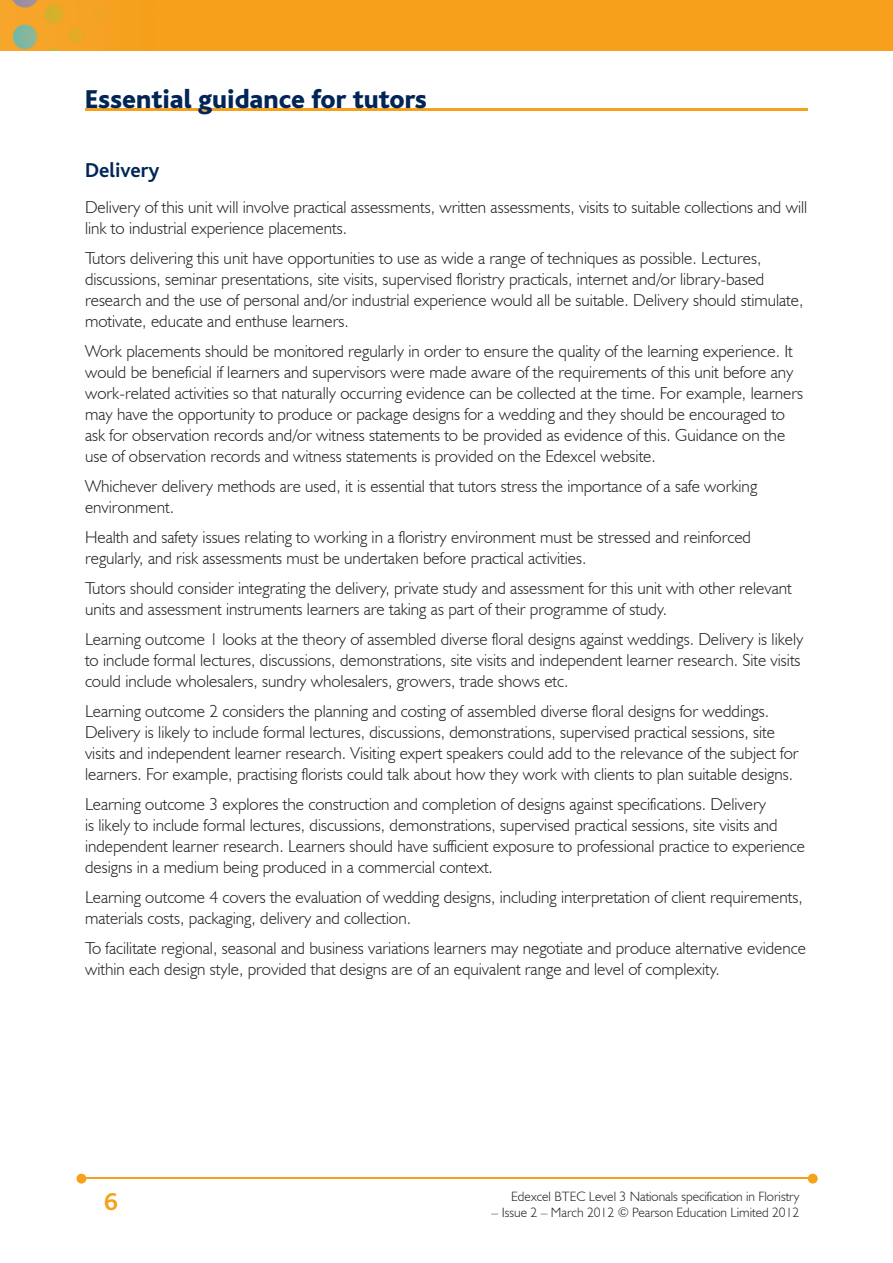
<style>
.page{position:relative;width:893px;height:1263px;background:#fff}
.page>*{position:absolute;margin:0;border:0;box-sizing:border-box;transform-origin:0 0}
.t1{font:800 27px "Bliss";color:#002556}
.t2{font:700 25.5px "Bliss";color:#f6a01b}
.t3{font:700 21px "Bliss";color:#002556}
.t4{font:300 17.25px/21px "Humanist 521 BT";color:#231f20}
.t5{font:300 13.5px "Humanist 521 BT";color:#231f20}
</style>
<div class="page">
<img style="left:0;top:0;width:893px;height:51px">
<hr style="left:82px;top:1178px;width:728px;height:1px;background:#f6a01b">
<svg style="left:808px;top:1174px;width:10px;height:9px"></svg>
<svg style="left:77px;top:1174px;width:9px;height:9px"></svg>
<hr style="left:85px;top:108px;width:723px;height:2px;background:#f6a01b">
<h1 class="t1" style="left:85px;top:85px;width:343px">Essential guidance for tutors</h1>
<p class="t3" style="left:85px;top:159px;width:76px">Delivery</p>
<p class="t4" style="left:85px;top:197px;width:724px">Delivery of this unit will involve practical assessments, written assessments, visits to suitable collections and will link to industrial experience placements.</p>
<p class="t4" style="left:85px;top:248px;width:720px">Tutors delivering this unit have opportunities to use as wide a range of techniques as possible. Lectures, discussions, seminar presentations, site visits, supervised floristry practicals, internet and/or library-based research and the use of personal and/or industrial experience would all be suitable. Delivery should stimulate, motivate, educate and enthuse learners.</p>
<p class="t4" style="left:85px;top:341px;width:719px">Work placements should be monitored regularly in order to ensure the quality of the learning experience. It would be beneficial if learners and supervisors were made aware of the requirements of this unit before any work-related activities so that naturally occurring evidence can be collected at the time. For example, learners may have the opportunity to produce or package designs for a wedding and they should be encouraged to ask for observation records and/or witness statements to be provided as evidence of this. Guidance on the use of observation records and witness statements is provided on the Edexcel website.</p>
<p class="t4" style="left:85px;top:476px;width:674px">Whichever delivery methods are used, it is essential that tutors stress the importance of a safe working environment.</p>
<p class="t4" style="left:85px;top:527px;width:667px">Health and safety issues relating to working in a floristry environment must be stressed and reinforced regularly, and risk assessments must be undertaken before practical activities.</p>
<p class="t4" style="left:85px;top:578px;width:708px">Tutors should consider integrating the delivery, private study and assessment for this unit with other relevant units and assessment instruments learners are taking as part of their programme of study.</p>
<p class="t4" style="left:85px;top:629px;width:720px">Learning outcome 1 looks at the theory of assembled diverse floral designs against weddings. Delivery is likely to include formal lectures, discussions, demonstrations, site visits and independent learner research. Site visits could include wholesalers, sundry wholesalers, growers, trade shows etc.</p>
<p class="t4" style="left:85px;top:701px;width:715px">Learning outcome 2 considers the planning and costing of assembled diverse floral designs for weddings.<br>Delivery is likely to include formal lectures, discussions, demonstrations, supervised practical sessions, site visits and independent learner research. Visiting expert speakers could add to the relevance of the subject for learners. For example, practising florists could talk about how they work with clients to plan suitable designs.</p>
<p class="t4" style="left:85px;top:794px;width:722px">Learning outcome 3 explores the construction and completion of designs against specifications. Delivery<br>is likely to include formal lectures, discussions, demonstrations, supervised practical sessions, site visits and independent learner research. Learners should have sufficient exposure to professional practice to experience designs in a medium being produced in a commercial context.</p>
<p class="t4" style="left:85px;top:887px;width:719px">Learning outcome 4 covers the evaluation of wedding designs, including interpretation of client requirements, materials costs, packaging, delivery and collection.</p>
<p class="t4" style="left:85px;top:938px;width:722px">To facilitate regional, seasonal and business variations learners may negotiate and produce alternative evidence within each design style, provided that designs are of an equivalent range and level of complexity.</p>
<h2 class="t2" style="left:104px;top:1188px;width:15px">6</h2>
<p class="t5" style="left:511px;top:1188px;width:290px">Edexcel BTEC Level 3 Nationals specification in Floristry</p>
<p class="t5" style="left:492px;top:1204px;width:309px">– Issue 2 – March 2012 © Pearson Education Limited 2012</p>
</div>
